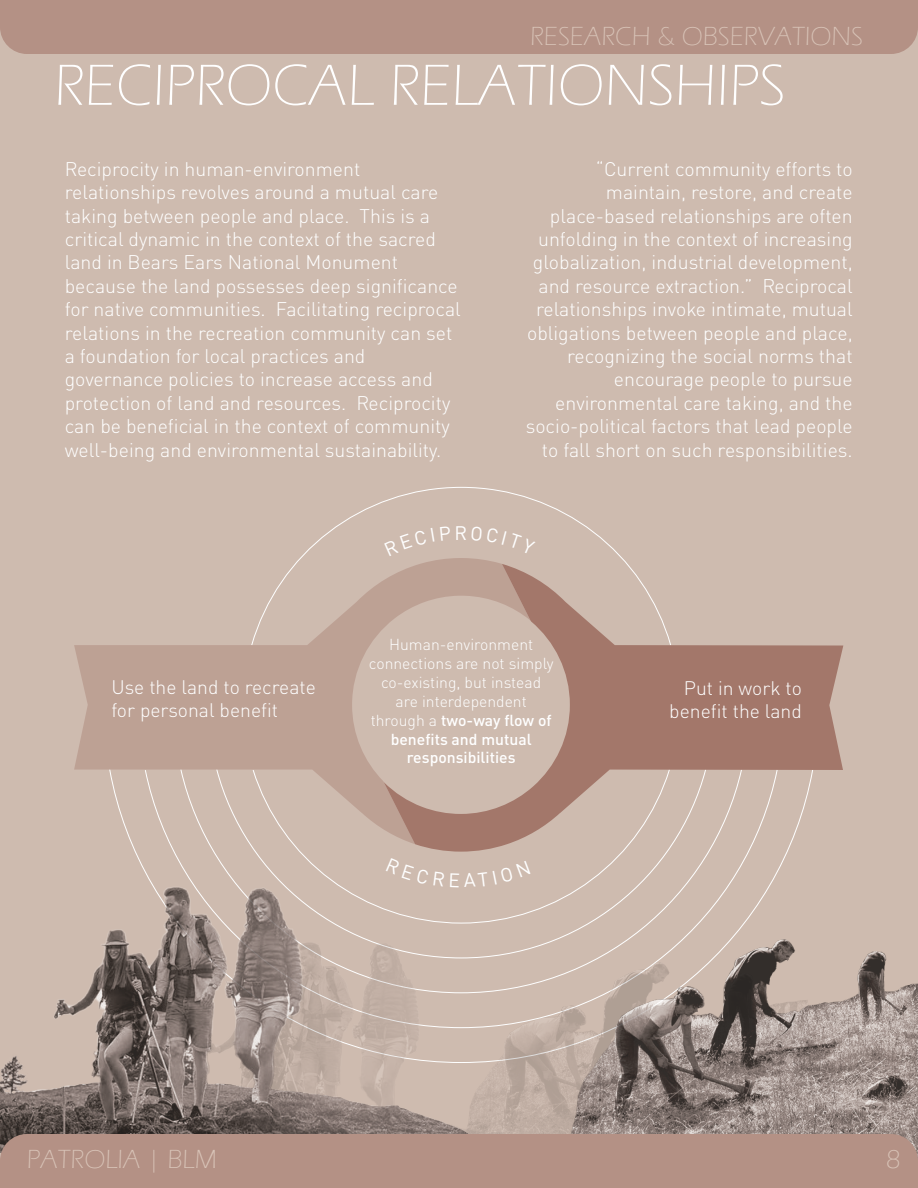
<style>
.page{position:relative;width:918px;height:1188px;background:#cebbaf}
.page>*{position:absolute;margin:0;border:0;box-sizing:border-box;transform-origin:0 0}
.t1{font:300 60px "Eras ITC";color:#fff}
.t2{font:300 27px "Eras ITC";color:#d8c3b7}
.t3{font:300 19.5px/23.4px "DINOT";color:#fff}
.t4{font:300 19.35px/23.2px "DINOT";color:#fff;text-align:right}
.t5{font:19.35px "DINOT";color:#fff}
.t6{font:300 15.75px/18.9px "DINOT";color:#fff;text-align:center}
.s1{font-weight:500}
</style>
<div class="page">
<svg style="left:300px;top:487px;width:328px;height:77px"></svg>
<img style="left:131px;top:844px;width:435px;height:290px">
<svg style="left:74px;top:558px;width:457px;height:286px"></svg>
<svg style="left:384px;top:564px;width:459px;height:288px"></svg>
<img style="left:566px;top:811px;width:352px;height:323px">
<img style="left:0;top:855px;width:510px;height:279px">
<div style="left:0;top:1134px;width:918px;height:54px;background:#b49185"></div>
<div style="left:0;top:0;width:918px;height:54px;background:#b49185"></div>
<svg style="left:386px;top:858px;width:144px;height:29px"></svg>
<svg style="left:384px;top:528px;width:50px;height:28px"></svg>
<svg style="left:440px;top:526px;width:11px;height:15px"></svg>
<svg style="left:471px;top:526px;width:65px;height:29px"></svg>
<h2 class="t2" style="left:530px;top:21px;width:334px">RESEARCH &amp; OBSERVATIONS</h2>
<h1 class="t1" style="left:54px;top:52px;width:733px">RECIPROCAL RELATIONSHIPS</h1>
<p class="t3" style="left:65px;top:156px;width:398px">Reciprocity in human-environment relationships revolves around a mutual care taking between people and place. This is a critical dynamic in the context of the sacred land in Bears Ears National Monument because the land possesses deep significance for native communities. Facilitating reciprocal relations in the recreation community can set a foundation for local practices and governance policies to increase access and protection of land and resources. Reciprocity can be beneficial in the context of community well-being and environmental sustainability.</p>
<p class="t3" style="left:526px;top:156px;width:329px;text-align:right">“Current community efforts to maintain, restore, and create place-based relationships are often unfolding in the context of increasing globalization, industrial development, and resource extraction.” Reciprocal relationships invoke intimate, mutual obligations between people and place, recognizing the social norms that encourage people to pursue environmental care taking, and the socio-political factors that lead people to fall short on such responsibilities.</p>
<p class="t4" style="left:111px;top:674px;width:206px;text-align:left">Use the land to recreate for personal benefit</p>
<p class="t5" style="left:454px;top:518px;width:14px">R</p>
<p class="t6" style="left:369px;top:634px;width:186px">Human-environment connections are not simply co-existing, but instead are interdependent through a <span class="s1">two-way flow of benefits and mutual responsibilities</span></p>
<p class="t4" style="left:669px;top:675px;width:134px">Put in work to benefit the land</p>
<h2 class="t2" style="left:27px;top:1145px;width:192px">PATROLIA | BLM</h2>
<h2 class="t2" style="left:886px;top:1145px;width:16px">8</h2>
</div>
